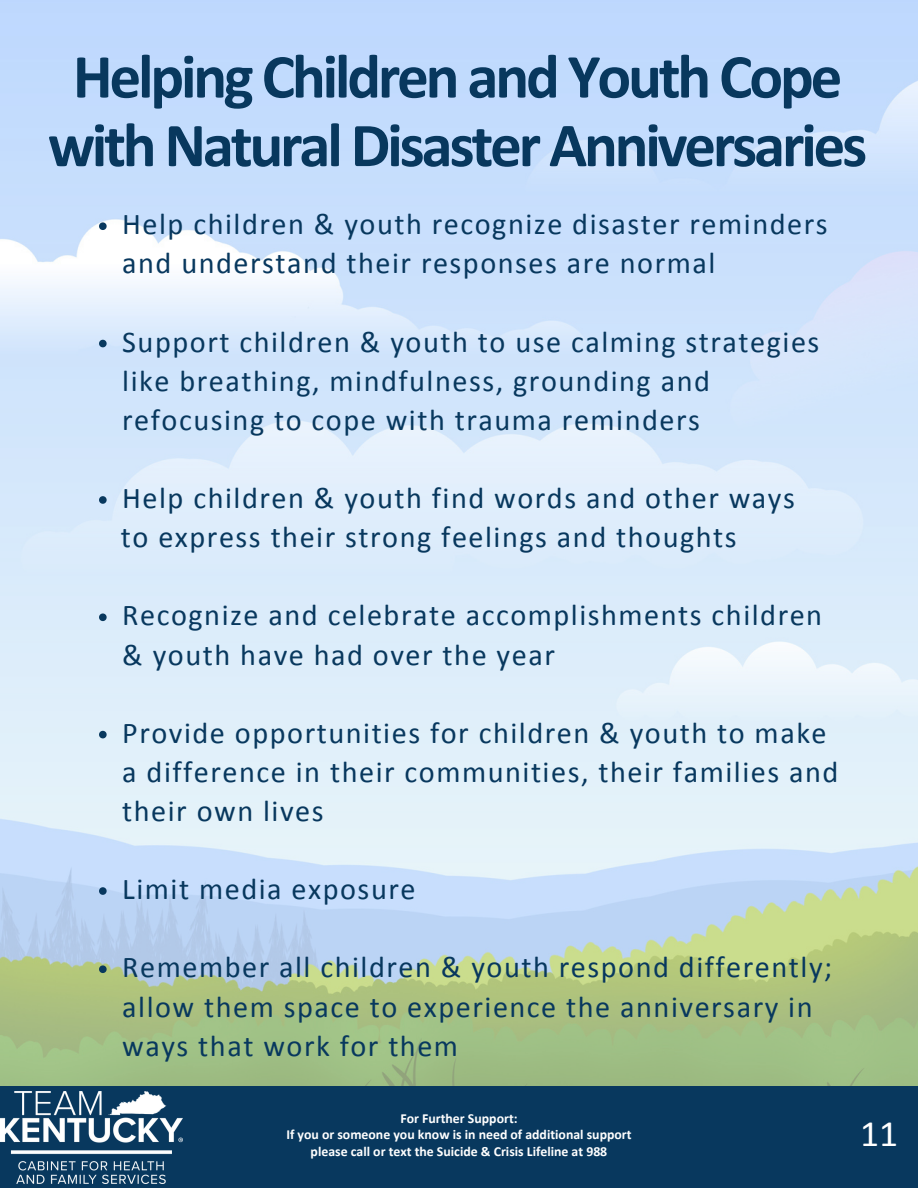
<style>
.page{position:relative;width:918px;height:1188px;background:#fff}
.page>*{position:absolute;margin:0;border:0;box-sizing:border-box;transform-origin:0 0}
.t1{font:700 63px/68.7px "Calibri";letter-spacing:-.05em;color:#08385e;text-align:center}
.t2{font:37.5px "Calibri";color:#fff}
.t3{font:30.3px/39.2px "Calibri";letter-spacing:.05em;color:#08385e}
.t4{font:700 13.8px/16.8px "Calibri";color:#fff;text-align:center}
</style>
<div class="page">
<svg style="left:99px;top:222px;width:8px;height:8px"></svg>
<svg style="left:99px;top:340px;width:8px;height:7px"></svg>
<svg style="left:99px;top:496px;width:8px;height:8px"></svg>
<svg style="left:99px;top:613px;width:8px;height:8px"></svg>
<svg style="left:99px;top:731px;width:8px;height:7px"></svg>
<svg style="left:99px;top:887px;width:8px;height:8px"></svg>
<svg style="left:99px;top:965px;width:8px;height:8px"></svg>
<div style="left:0;top:1086px;width:918px;height:102px;background:#08385e"></div>
<img style="left:0;top:1091px;width:182px;height:93px">
<h1 class="t1" style="left:48px;top:47px;width:821px">Helping Children and Youth Cope with Natural Disaster Anniversaries</h1>
<p class="t3" style="left:122px;top:207px;width:707px">Help children &amp; youth recognize disaster reminders and understand their responses are normal</p>
<p class="t3" style="left:122px;top:325px;width:699px">Support children &amp; youth to use calming strategies like breathing, mindfulness, grounding and refocusing to cope with trauma reminders</p>
<p class="t3" style="left:122px;top:481px;width:674px">Help children &amp; youth find words and other ways</p>
<p class="t3" style="left:121px;top:520px;width:617px">to express their strong feelings and thoughts</p>
<p class="t3" style="left:122px;top:598px;width:701px">Recognize and celebrate accomplishments children &amp; youth have had over the year</p>
<p class="t3" style="left:122px;top:716px;width:718px">Provide opportunities for children &amp; youth to make a difference in their communities, their families and their own lives</p>
<p class="t3" style="left:122px;top:872px;width:295px">Limit media exposure</p>
<p class="t3" style="left:122px;top:950px;width:712px">Remember all children &amp; youth respond differently; allow them space to experience the anniversary in ways that work for them</p>
<p class="t4" style="left:286px;top:1111px;width:347px">For Further Support:<br>If you or someone you know is in need of additional support please call or text the Suicide &amp; Crisis Lifeline at 988</p>
<p class="t2" style="left:860px;top:1118px;width:39px">11</p>
</div>
